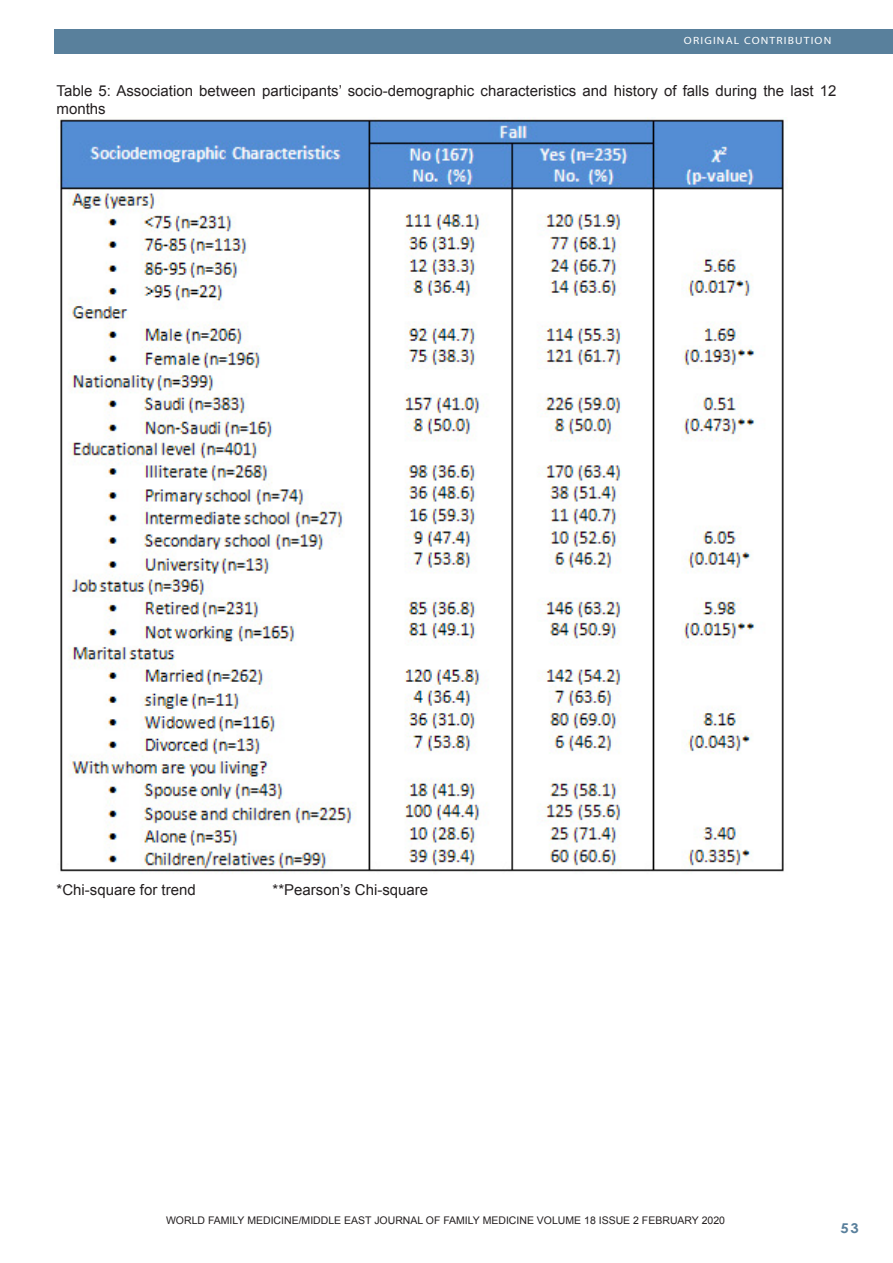
<style>
.page{position:relative;width:893px;height:1263px;background:#fff}
.page>*{position:absolute;margin:0;border:0;box-sizing:border-box;transform-origin:0 0}
.Footnote_Text{font:15px/18px "Arial";color:#231f20}
.t1{font:700 13.5px "Century Gothic";color:#59809c;scale:1.1 1}
.Footnote_Text-2{font:10.5px "Arial";color:#231f20}
.t2{font:10.5px "Myriad";letter-spacing:.1em;color:#fff;scale:1.1 1}
</style>
<div class="page">
<div style="left:54px;top:30px;width:839px;height:24px;background:#59809c"></div>
<img style="left:60px;top:117px;width:726px;height:757px">
<p class="t2" style="left:684px;top:35px;width:135px">ORIGINAL CONTRIBUTION</p>
<p class="Footnote_Text" style="left:57px;top:82px;width:781px">Table 5: Association between participants’ socio-demographic characteristics and history of falls during the last 12 months</p>
<p class="Footnote_Text" style="left:57px;top:880px;width:141px">*Chi-square for trend</p>
<p class="Footnote_Text" style="left:273px;top:880px;width:157px">**Pearson’s Chi-square</p>
<p class="Footnote_Text-2" style="left:166px;top:1214px;width:560px">WORLD FAMILY MEDICINE/MIDDLE EAST JOURNAL OF FAMILY MEDICINE VOLUME 18 ISSUE 2 FEBRUARY 2020</p>
<p class="t1" style="left:840px;top:1218px;width:18px">53</p>
</div>
